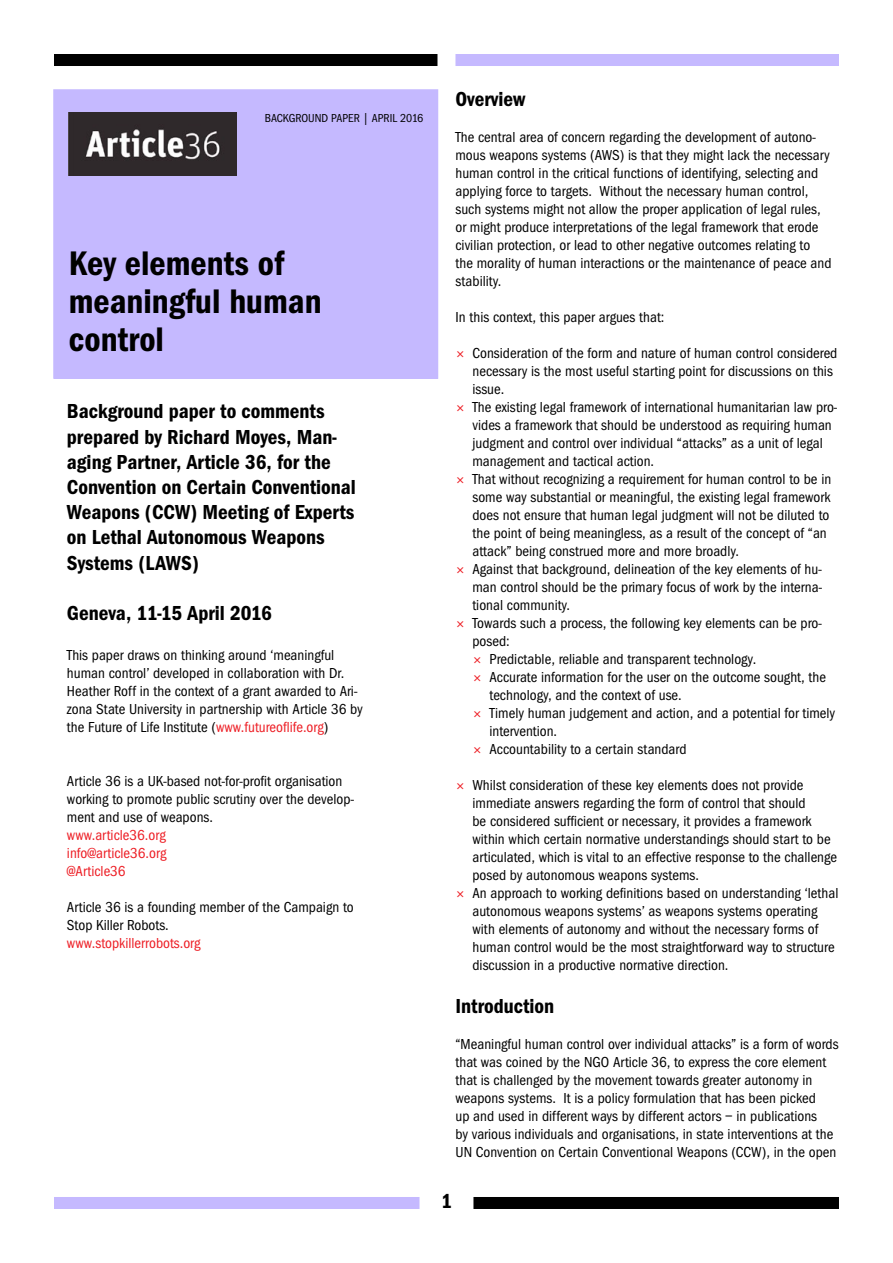
<style>
.page{position:relative;width:893px;height:1263px;background:#fff}
.page>*{position:absolute;margin:0;border:0;box-sizing:border-box;transform-origin:0 0}
.t1{font:600 35.4px/37.7px "Franklin Got Cd ITC";color:#000}
.t2{font:600 21px/25.2px "Franklin Got Cd ITC";color:#000}
.t3{font:15px/18px "Franklin Got Cd ITC";color:#000}
.t4{font:15px/18px "Franklin Got Cd ITC";color:#ed1d24;text-align:justify}
.t5{font:12px "Franklin Got Cd ITC";color:#000}
.s1{color:#ed1d24}
.s2{font-family:"Executive 55 Reg";color:#ed1d24}
</style>
<div class="page">
<div style="left:455px;top:54px;width:384px;height:12px;background:#c5b9ff"></div>
<div style="left:54px;top:1197px;width:365px;height:12px;background:#c5b9ff"></div>
<div style="left:473px;top:1197px;width:366px;height:12px;background:#000"></div>
<div style="left:54px;top:54px;width:383px;height:12px;background:#000"></div>
<div style="left:54px;top:90px;width:383px;height:288px;background:#c5b9ff"></div>
<div style="left:53px;top:89px;width:385px;height:290px;border:2px solid #c5b9ff"></div>
<img style="left:68px;top:113px;width:169px;height:62px">
<p class="t5" style="left:265px;top:111px;width:160px">BACKGROUND PAPER | APRIL 2016</p>
<h1 class="t1" style="left:69px;top:245px;width:254px">Key elements of meaningful human control</h1>
<h2 class="t2" style="left:67px;top:399px;width:290px">Background paper to comments prepared by Richard Moyes, Man&shy;aging Partner, Article 36, for the<br>Convention on Certain Conventional<br>Weapons (CCW) Meeting of Experts on Lethal Autonomous Weapons<br>Systems (LAWS)</h2>
<h2 class="t2" style="left:67px;top:600px;width:206px">Geneva, 11-15 April 2016</h2>
<p class="t3" style="left:67px;top:646px;width:297px">This paper draws on thinking around ‘meaningful human control’ developed in collaboration with Dr.<br>Heather Roff in the context of a grant awarded to Ari&shy;zona State University in partnership with Article 36 by the Future of Life Institute (<span class="s1">www.futureoflife.org</span>)</p>
<p class="t3" style="left:67px;top:772px;width:288px">Article 36 is a UK-based not-for-profit organisation working to promote public scrutiny over the develop&shy;ment and use of weapons.</p>
<p class="t4" style="left:67px;top:826px;width:101px">www.article36.org info@article36.org @Article36</p>
<p class="t3" style="left:67px;top:898px;width:288px">Article 36 is a founding member of the Campaign to<br>Stop Killer Robots.</p>
<p class="t4" style="left:67px;top:934px;width:135px">www.stopkillerrobots.org</p>
<h2 class="t2" style="left:455px;top:86px;width:71px">Overview</h2>
<p class="t3" style="left:455px;top:128px;width:377px">The central area of concern regarding the development of autono&shy;mous weapons systems (AWS) is that they might lack the necessary human control in the critical functions of identifying, selecting and applying force to targets. Without the necessary human control, such systems might not allow the proper application of legal rules, or might produce interpretations of the legal framework that erode civilian protection, or lead to other negative outcomes relating to the morality of human interactions or the maintenance of peace and stability.</p>
<p class="t3" style="left:455px;top:308px;width:210px">In this context, this paper argues that:</p>
<p class="t3" style="left:455px;top:344px;width:383px"><span class="s2">×</span> Consideration of the form and nature of human control considered</p>
<p class="t3" style="left:472px;top:362px;width:362px">necessary is the most useful starting point for discussions on this</p>
<p class="t3" style="left:472px;top:380px;width:33px">issue.</p>
<p class="t3" style="left:455px;top:398px;width:383px"><span class="s2">×</span> The existing legal framework of international humanitarian law pro-</p>
<p class="t3" style="left:472px;top:416px;width:361px">vides a framework that should be understood as requiring human</p>
<p class="t3" style="left:472px;top:434px;width:352px">judgment and control over individual “attacks” as a unit of legal</p>
<p class="t3" style="left:472px;top:452px;width:183px">management and tactical action.</p>
<p class="t3" style="left:455px;top:470px;width:377px"><span class="s2">×</span> That without recognizing a requirement for human control to be in</p>
<p class="t3" style="left:472px;top:488px;width:359px">some way substantial or meaningful, the existing legal framework</p>
<p class="t3" style="left:472px;top:506px;width:358px">does not ensure that human legal judgment will not be diluted to</p>
<p class="t3" style="left:472px;top:524px;width:356px">the point of being meaningless, as a result of the concept of “an</p>
<p class="t3" style="left:472px;top:542px;width:268px">attack” being construed more and more broadly.</p>
<p class="t3" style="left:455px;top:560px;width:368px"><span class="s2">×</span> Against that background, delineation of the key elements of hu-</p>
<p class="t3" style="left:472px;top:578px;width:351px">man control should be the primary focus of work by the interna-</p>
<p class="t3" style="left:472px;top:596px;width:99px">tional community.</p>
<p class="t3" style="left:455px;top:614px;width:368px"><span class="s2">×</span> Towards such a process, the following key elements can be pro-</p>
<p class="t3" style="left:472px;top:632px;width:39px">posed:</p>
<p class="t3" style="left:472px;top:650px;width:285px"><span class="s2">×</span> Predictable, reliable and transparent technology.</p>
<p class="t3" style="left:472px;top:668px;width:355px"><span class="s2">×</span> Accurate information for the user on the outcome sought, the</p>
<p class="t3" style="left:489px;top:686px;width:194px">technology, and the context of use.</p>
<p class="t3" style="left:472px;top:704px;width:364px"><span class="s2">×</span> Timely human judgement and action, and a potential for timely</p>
<p class="t3" style="left:489px;top:722px;width:69px">intervention.</p>
<p class="t3" style="left:472px;top:740px;width:215px"><span class="s2">×</span> Accountability to a certain standard</p>
<p class="t3" style="left:455px;top:776px;width:350px"><span class="s2">×</span> Whilst consideration of these key elements does not provide</p>
<p class="t3" style="left:472px;top:794px;width:335px">immediate answers regarding the form of control that should</p>
<p class="t3" style="left:472px;top:812px;width:341px">be considered sufficient or necessary, it provides a framework</p>
<p class="t3" style="left:472px;top:830px;width:360px">within which certain normative understandings should start to be</p>
<p class="t3" style="left:472px;top:848px;width:366px">articulated, which is vital to an effective response to the challenge</p>
<p class="t3" style="left:472px;top:866px;width:228px">posed by autonomous weapons systems.</p>
<p class="t3" style="left:455px;top:884px;width:384px"><span class="s2">×</span> An approach to working definitions based on understanding ‘lethal</p>
<p class="t3" style="left:472px;top:902px;width:346px">autonomous weapons systems’ as weapons systems operating</p>
<p class="t3" style="left:472px;top:920px;width:347px">with elements of autonomy and without the necessary forms of</p>
<p class="t3" style="left:472px;top:938px;width:364px">human control would be the most straightforward way to structure</p>
<p class="t3" style="left:472px;top:956px;width:258px">discussion in a productive normative direction.</p>
<h2 class="t2" style="left:455px;top:993px;width:100px">Introduction</h2>
<p class="t3" style="left:455px;top:1035px;width:385px">“Meaningful human control over individual attacks” is a form of words that was coined by the NGO Article 36, to express the core element that is challenged by the movement towards greater autonomy in weapons systems. It is a policy formulation that has been picked<br>up and used in different ways by different actors – in publications<br>by various individuals and organisations, in state interventions at the UN Convention on Certain Conventional Weapons (CCW), in the open</p>
<h2 class="t2" style="left:441px;top:1189px;width:12px">1</h2>
</div>
